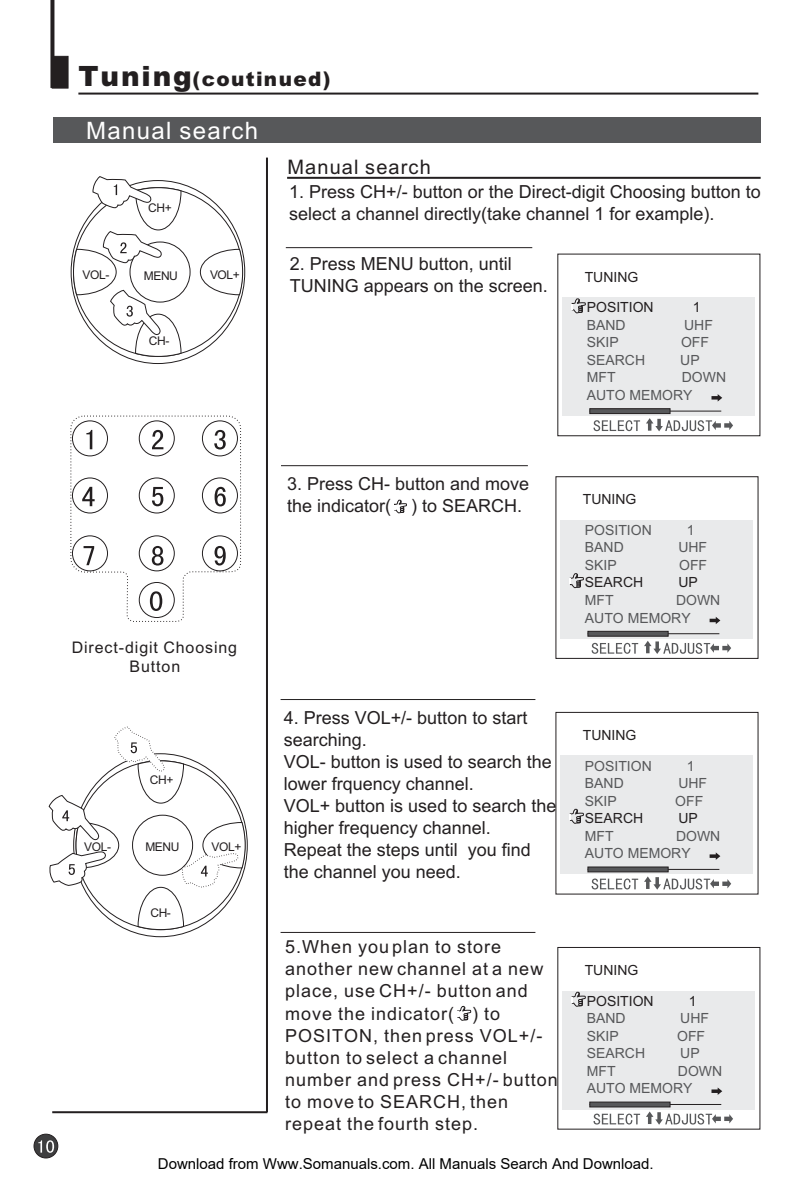
<style>
.page{position:relative;width:812px;height:1192px;background:#fff}
.page>*{position:absolute;margin:0;border:0;box-sizing:border-box;transform-origin:0 0}
.t1{font:24px "Arial";letter-spacing:.055em;color:#fff}
.t2{font:900 20px "Arial";letter-spacing:.065em;color:#231f20}
.t3{font:20px "Arial";letter-spacing:.055em;color:#231f20}
.t4{font:18px/22.2px "Arial";color:#231f20}
.t5{font:18px/22.2px "Arial";letter-spacing:.055em;color:#231f20}
.t6{font:16px/19.6px "Arial";letter-spacing:.055em;color:#231f20;text-align:center}
.t7{font:15px "Arial";color:#000}
.t8{font:14px/17.6px "Arial";color:#57585a}
.t9{font:14px/30.6px "Arial";color:#231f20}
.t10{font:12px "Arial";letter-spacing:-.03em;color:#231f20}
.s1{font-size:28px}
</style>
<div class="page">
<div style="left:52px;top:56px;width:16px;height:32px;background:#231f20;border:1px solid #231f20"></div>
<svg style="left:50px;top:0;width:4px;height:88px"></svg>
<div style="left:54px;top:117px;width:707px;height:26px;background:#57585a"></div>
<hr style="left:78px;top:93px;width:680px;height:2px;background:#231f20">
<hr style="left:287px;top:177px;width:474px;height:2px;background:#231f20">
<hr style="left:286px;top:247px;width:246px;height:1px;background:#231f20">
<hr style="left:281px;top:465px;width:247px;height:1px;background:#231f20">
<hr style="left:281px;top:699px;width:254px;height:1px;background:#231f20">
<hr style="left:281px;top:932px;width:254px;height:1px;background:#231f20">
<svg style="left:457px;top:1005px;width:14px;height:16px"></svg>
<hr style="left:266px;top:158px;width:2px;height:954px;background:#231f20">
<hr style="left:52px;top:1111px;width:215px;height:2px;background:#231f20">
<svg style="left:394px;top:499px;width:13px;height:15px"></svg>
<svg style="left:71px;top:180px;width:174px;height:184px"></svg>
<div style="left:73px;top:187px;width:170px;height:170px;background:#fff;border:1px solid #231f20;border-radius:50%"></div>
<div style="left:130px;top:242px;width:60px;height:60px;background:#fff;border:1px solid #231f20;border-radius:50%"></div>
<svg style="left:200px;top:246px;width:43px;height:49px"></svg>
<svg style="left:70px;top:416px;width:171px;height:206px"></svg>
<svg style="left:73px;top:176px;width:109px;height:181px"></svg>
<svg style="left:48px;top:726px;width:198px;height:204px"></svg>
<div style="left:562px;top:297px;width:192px;height:119px;background:#e9eaeb"></div>
<svg style="left:571px;top:298px;width:15px;height:16px"></svg>
<svg style="left:712px;top:394px;width:10px;height:8px"></svg>
<svg style="left:594px;top:420px;width:46px;height:11px"></svg>
<svg style="left:646px;top:418px;width:87px;height:13px"></svg>
<hr style="left:590px;top:411px;width:131px;height:1px;background:#231f20">
<svg style="left:590px;top:408px;width:80px;height:6px"></svg>
<div style="left:560px;top:520px;width:193px;height:119px;background:#e9eaeb"></div>
<svg style="left:570px;top:573px;width:14px;height:16px"></svg>
<div style="left:555px;top:476px;width:204px;height:183px;border:1px solid #231f20"></div>
<svg style="left:710px;top:617px;width:10px;height:7px"></svg>
<svg style="left:592px;top:643px;width:46px;height:11px"></svg>
<svg style="left:644px;top:641px;width:87px;height:13px"></svg>
<hr style="left:588px;top:633px;width:131px;height:1px;background:#231f20">
<svg style="left:588px;top:631px;width:80px;height:6px"></svg>
<div style="left:560px;top:755px;width:193px;height:119px;background:#e9eaeb"></div>
<svg style="left:570px;top:808px;width:14px;height:16px"></svg>
<svg style="left:710px;top:852px;width:10px;height:8px"></svg>
<svg style="left:592px;top:879px;width:46px;height:10px"></svg>
<svg style="left:644px;top:876px;width:87px;height:14px"></svg>
<hr style="left:588px;top:869px;width:131px;height:1px;background:#231f20">
<svg style="left:588px;top:867px;width:80px;height:5px"></svg>
<div style="left:562px;top:991px;width:192px;height:118px;background:#e9eaeb"></div>
<svg style="left:571px;top:991px;width:15px;height:16px"></svg>
<svg style="left:712px;top:1087px;width:10px;height:8px"></svg>
<svg style="left:594px;top:1114px;width:46px;height:11px"></svg>
<svg style="left:646px;top:1112px;width:87px;height:13px"></svg>
<hr style="left:590px;top:1104px;width:131px;height:1px;background:#231f20">
<svg style="left:590px;top:1102px;width:80px;height:5px"></svg>
<div style="left:34px;top:1134px;width:24px;height:24px;background:#3e3e3f;border:1px solid #231f20;border-radius:50%"></div>
<svg style="left:38px;top:1140px;width:16px;height:13px"></svg>
<p class="t2" style="left:78px;top:72px;width:254px"><span class="s1">Tuning</span>(coutinued)</p>
<h1 class="t1" style="left:86px;top:122px;width:174px">Manual search</h1>
<p class="t3" style="left:287px;top:159px;width:145px">Manual search</p>
<p class="t4" style="left:289px;top:182px;width:473px">1. Press CH+/- button or the Direct-digit Choosing button to select a channel directly(take channel 1 for example).</p>
<p class="t4" style="left:290px;top:255px;width:260px">2. Press MENU button, until<br>TUNING appears on the screen.</p>
<p class="t10" style="left:148px;top:203px;width:25px">CH+</p>
<p class="t10" style="left:83px;top:270px;width:28px">VOL-</p>
<p class="t10" style="left:210px;top:270px;width:31px">VOL+</p>
<p class="t10" style="left:144px;top:271px;width:36px">MENU</p>
<p class="t9" style="left:585px;top:263px;width:71px">TUNING<br>POSITION</p>
<p class="t9" style="left:693px;top:293px;width:9px">1</p>
<p class="t10" style="left:149px;top:336px;width:22px">CH-</p>
<p class="t6" style="left:72px;top:639px;width:167px">Direct-digit Choosing<br>Button</p>
<p class="t10" style="left:150px;top:775px;width:25px">CH+</p>
<p class="t10" style="left:84px;top:842px;width:28px">VOL-</p>
<p class="t10" style="left:212px;top:842px;width:31px">VOL+</p>
<p class="t10" style="left:145px;top:843px;width:36px">MENU</p>
<p class="t10" style="left:150px;top:908px;width:22px">CH-</p>
<p class="t4" style="left:287px;top:474px;width:244px">3. Press CH- button and move the indicator( ) to SEARCH.</p>
<p class="t8" style="left:587px;top:317px;width:40px">BAND</p>
<p class="t8" style="left:684px;top:317px;width:30px">UHF</p>
<p class="t8" style="left:587px;top:335px;width:33px">SKIP</p>
<p class="t8" style="left:681px;top:335px;width:30px">OFF</p>
<p class="t8" style="left:587px;top:352px;width:60px">SEARCH</p>
<p class="t8" style="left:680px;top:352px;width:21px">UP</p>
<p class="t8" style="left:587px;top:370px;width:30px">MFT</p>
<p class="t8" style="left:587px;top:370px;width:141px;text-indent:95px">DOWN<br>AUTO MEMORY</p>
<p class="t9" style="left:583px;top:485px;width:55px">TUNING</p>
<p class="t8" style="left:585px;top:522px;width:68px">POSITION</p>
<p class="t8" style="left:687px;top:522px;width:9px">1</p>
<p class="t8" style="left:585px;top:540px;width:40px">BAND</p>
<p class="t8" style="left:678px;top:540px;width:30px">UHF</p>
<p class="t8" style="left:585px;top:558px;width:33px">SKIP</p>
<p class="t8" style="left:679px;top:558px;width:30px">OFF</p>
<p class="t8" style="left:585px;top:593px;width:30px">MFT</p>
<p class="t9" style="left:585px;top:569px;width:60px">SEARCH</p>
<p class="t9" style="left:678px;top:569px;width:21px">UP</p>
<p class="t8" style="left:585px;top:593px;width:137px;text-indent:91px">DOWN<br>AUTO MEMORY</p>
<p class="t4" style="left:284px;top:708px;width:274px">4. Press VOL+/- button to start searching.<br>VOL- button is used to search the lower frquency channel.<br>VOL+ button is used to search the higher frequency channel.<br>Repeat the steps until you find the channel you need.</p>
<p class="t5" style="left:285px;top:937px;width:274px">5.When you plan to store another new channel at a new place, use CH+/- button and move the indicator( ) to<br>POSITON, then press VOL+/- button to select a channel number and press CH+/- button to move to SEARCH, then repeat the fourth step.</p>
<p class="t9" style="left:583px;top:721px;width:55px">TUNING</p>
<p class="t8" style="left:585px;top:758px;width:68px">POSITION</p>
<p class="t8" style="left:687px;top:758px;width:9px">1</p>
<p class="t8" style="left:585px;top:776px;width:40px">BAND</p>
<p class="t8" style="left:678px;top:776px;width:30px">UHF</p>
<p class="t8" style="left:585px;top:793px;width:33px">SKIP</p>
<p class="t8" style="left:675px;top:793px;width:30px">OFF</p>
<p class="t8" style="left:585px;top:828px;width:30px">MFT</p>
<p class="t9" style="left:585px;top:804px;width:60px">SEARCH</p>
<p class="t9" style="left:678px;top:804px;width:21px">UP</p>
<p class="t8" style="left:585px;top:828px;width:137px;text-indent:91px">DOWN<br>AUTO MEMORY</p>
<p class="t9" style="left:585px;top:956px;width:71px">TUNING<br>POSITION</p>
<p class="t9" style="left:689px;top:987px;width:9px">1</p>
<p class="t8" style="left:587px;top:1011px;width:40px">BAND</p>
<p class="t8" style="left:680px;top:1011px;width:30px">UHF</p>
<p class="t8" style="left:587px;top:1028px;width:33px">SKIP</p>
<p class="t8" style="left:677px;top:1028px;width:30px">OFF</p>
<p class="t8" style="left:587px;top:1046px;width:60px">SEARCH</p>
<p class="t8" style="left:680px;top:1046px;width:21px">UP</p>
<p class="t8" style="left:587px;top:1063px;width:30px">MFT</p>
<p class="t8" style="left:587px;top:1063px;width:137px;text-indent:91px">DOWN<br>AUTO MEMORY</p>
<p class="t7" style="left:158px;top:1155px;width:497px">Download from Www.Somanuals.com. All Manuals Search And Download.</p>
</div>
